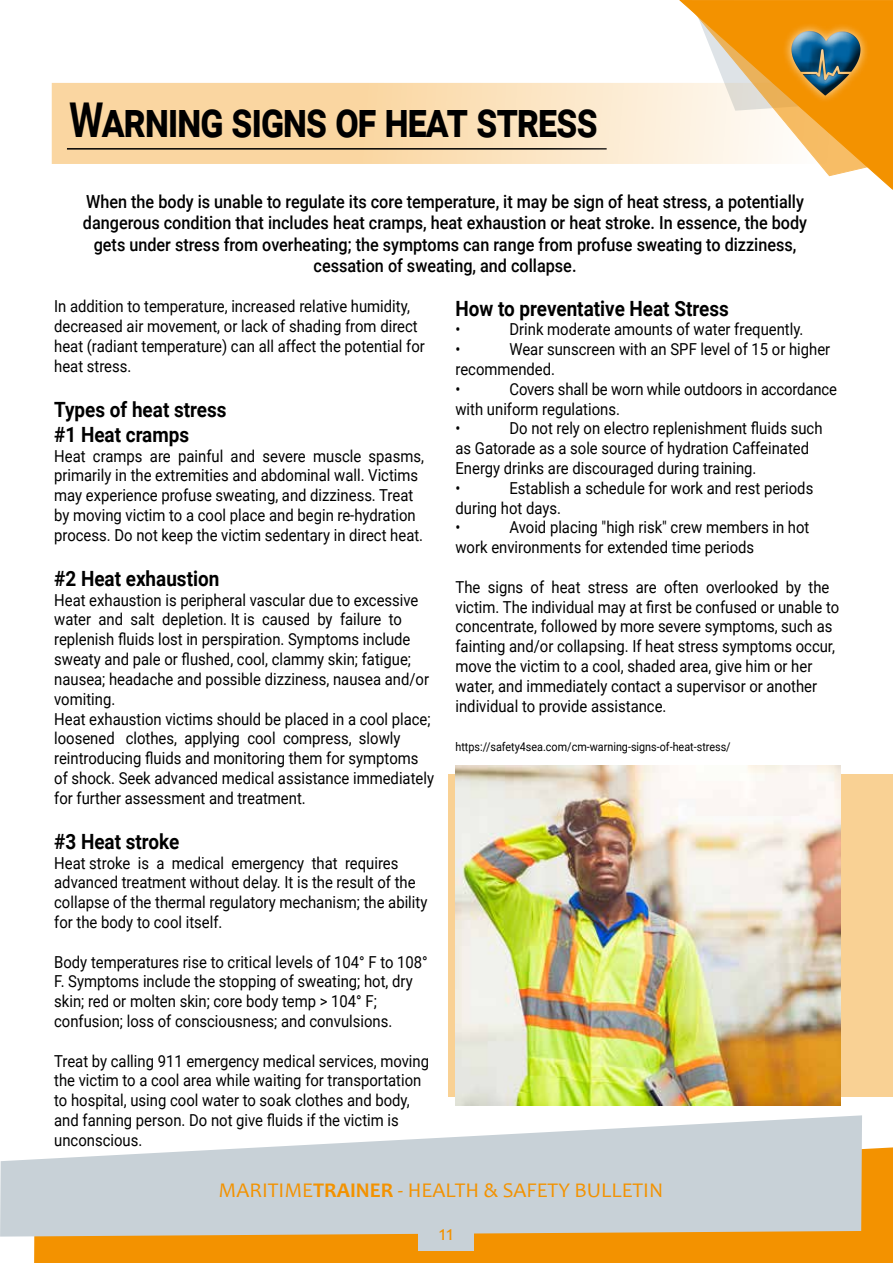
<style>
.page{position:relative;width:893px;height:1263px;background:#fff}
.page>*{position:absolute;margin:0;border:0;box-sizing:border-box;transform-origin:0 0}
.t1{font:700 48px "Roboto";letter-spacing:-.02em;color:#000;scale:.82 1}
.t2{font:700 21px/25.2px "Roboto";color:#000;scale:.9 1}
.t3{font:21px/42.9px "Candara";color:#f39200;text-align:center}
.t4{font:500 18px/21.6px "Roboto";color:#000;text-align:center;scale:.9 1}
.t5{font:16.5px/19.8px "Roboto";color:#000;scale:.9 1}
.t6{font:12px "Roboto";color:#000;scale:.9 1}
.s1{font-weight:700}
</style>
<div class="page">
<div style="left:34px;top:1147px;width:859px;height:116px;background:#f39200"></div>
<svg style="left:0;top:1115px;width:862px;height:121px;fill:#c8d1d7"></svg>
<div style="left:418px;top:1214px;width:56px;height:36px;background:#c8d1d7"></div>
<svg style="left:679px;top:0;width:214px;height:190px"></svg>
<img style="left:778px;top:17px;width:94px;height:94px">
<div style="left:780px;top:21px;width:86px;height:64px;background:#fff;opacity:.75"></div>
<div style="left:788px;top:34px;width:83px;height:72px;background:#000;opacity:.75"></div>
<div style="left:448px;top:775px;width:445px;height:322px;background:#f9d194"></div>
<svg style="left:52px;top:83px;width:787px;height:81px;fill:#fad9a7"></svg>
<hr style="left:67px;top:148px;width:540px;height:2px;background:#000">
<img style="left:455px;top:765px;width:386px;height:340px">
<h1 class="t1" style="left:69px;top:86px;width:646px">Warning signs of heat stress</h1>
<p class="t4" style="left:83px;top:190px;width:806px">When the body is unable to regulate its core temperature, it may be sign of heat stress, a potentially dangerous condition that includes heat cramps, heat exhaustion or heat stroke. In essence, the body gets under stress from overheating; the symptoms can range from profuse sweating to dizziness, cessation of sweating, and collapse.</p>
<p class="t2" style="left:455px;top:295px;width:305px">How to preventative Heat Stress</p>
<p class="t5" style="left:455px;top:319px;width:7px">•</p>
<p class="t5" style="left:509px;top:319px;width:328px">Drink moderate amounts of water frequently.</p>
<p class="t5" style="left:455px;top:339px;width:7px">•</p>
<p class="t5" style="left:54px;top:296px;width:413px">In addition to temperature, increased relative humidity, decreased air movement, or lack of shading from direct heat (radiant temperature) can all affect the potential for heat stress.</p>
<p class="t2" style="left:54px;top:396px;width:193px">Types of heat stress #1 Heat cramps</p>
<p class="t5" style="left:54px;top:445px;width:412px">Heat cramps are painful and severe muscle spasms, primarily in the extremities and abdominal wall. Victims may experience profuse sweating, and dizziness. Treat by moving victim to a cool place and begin re-hydration process. Do not keep the victim sedentary in direct heat.</p>
<p class="t2" style="left:54px;top:565px;width:185px">#2 Heat exhaustion</p>
<p class="t5" style="left:54px;top:589px;width:423px">Heat exhaustion is peripheral vascular due to excessive water and salt depletion. It is caused by failure to replenish fluids lost in perspiration. Symptoms include sweaty and pale or flushed, cool, clammy skin; fatigue; nausea; headache and possible dizziness, nausea and/or vomiting.<br>Heat exhaustion victims should be placed in a cool place; loosened clothes, applying cool compress, slowly reintroducing fluids and monitoring them for symptoms of shock. Seek advanced medical assistance immediately for further assessment and treatment.</p>
<p class="t2" style="left:54px;top:828px;width:140px">#3 Heat stroke</p>
<p class="t5" style="left:54px;top:852px;width:416px">Heat stroke is a medical emergency that requires advanced treatment without delay. It is the result of the collapse of the thermal regulatory mechanism; the ability for the body to cool itself.</p>
<p class="t5" style="left:54px;top:951px;width:417px">Body temperatures rise to critical levels of 104° F to 108° F. Symptoms include the stopping of sweating; hot, dry skin; red or molten skin; core body temp &gt; 104° F; confusion; loss of consciousness; and convulsions.</p>
<p class="t5" style="left:54px;top:1050px;width:418px">Treat by calling 911 emergency medical services, moving the victim to a cool area while waiting for transportation to hospital, using cool water to soak clothes and body, and fanning person. Do not give fluids if the victim is unconscious.</p>
<p class="t5" style="left:455px;top:339px;width:418px;text-indent:54px">Wear sunscreen with an SPF level of 15 or higher recommended.<br>•</p>
<p class="t5" style="left:455px;top:378px;width:425px;text-indent:54px">Covers shall be worn while outdoors in accordance with uniform regulations.<br>•</p>
<p class="t5" style="left:455px;top:418px;width:409px;text-indent:54px">Do not rely on electro replenishment fluids such as Gatorade as a sole source of hydration Caffeinated Energy drinks are discouraged during training.<br>•</p>
<p class="t5" style="left:455px;top:477px;width:399px;text-indent:54px">Establish a schedule for work and rest periods during hot days.<br>•</p>
<p class="t5" style="left:455px;top:517px;width:395px;text-indent:54px">Avoid placing "high risk" crew members in hot work environments for extended time periods</p>
<p class="t5" style="left:455px;top:576px;width:428px">The signs of heat stress are often overlooked by the victim. The individual may at first be confused or unable to concentrate, followed by more severe symptoms, such as fainting and/or collapsing. If heat stress symptoms occur, move the victim to a cool, shaded area, give him or her water, and immediately contact a supervisor or another individual to provide assistance.</p>
<p class="t6" style="left:455px;top:738px;width:307px">https://safety4sea.com/cm-warning-signs-of-heat-stress/</p>
<p class="t3" style="left:218px;top:1168px;width:446px">MARITIME<span class="s1">TRAINER</span> - HEALTH &amp; SAFETY BULLETIN<br>11</p>
</div>
